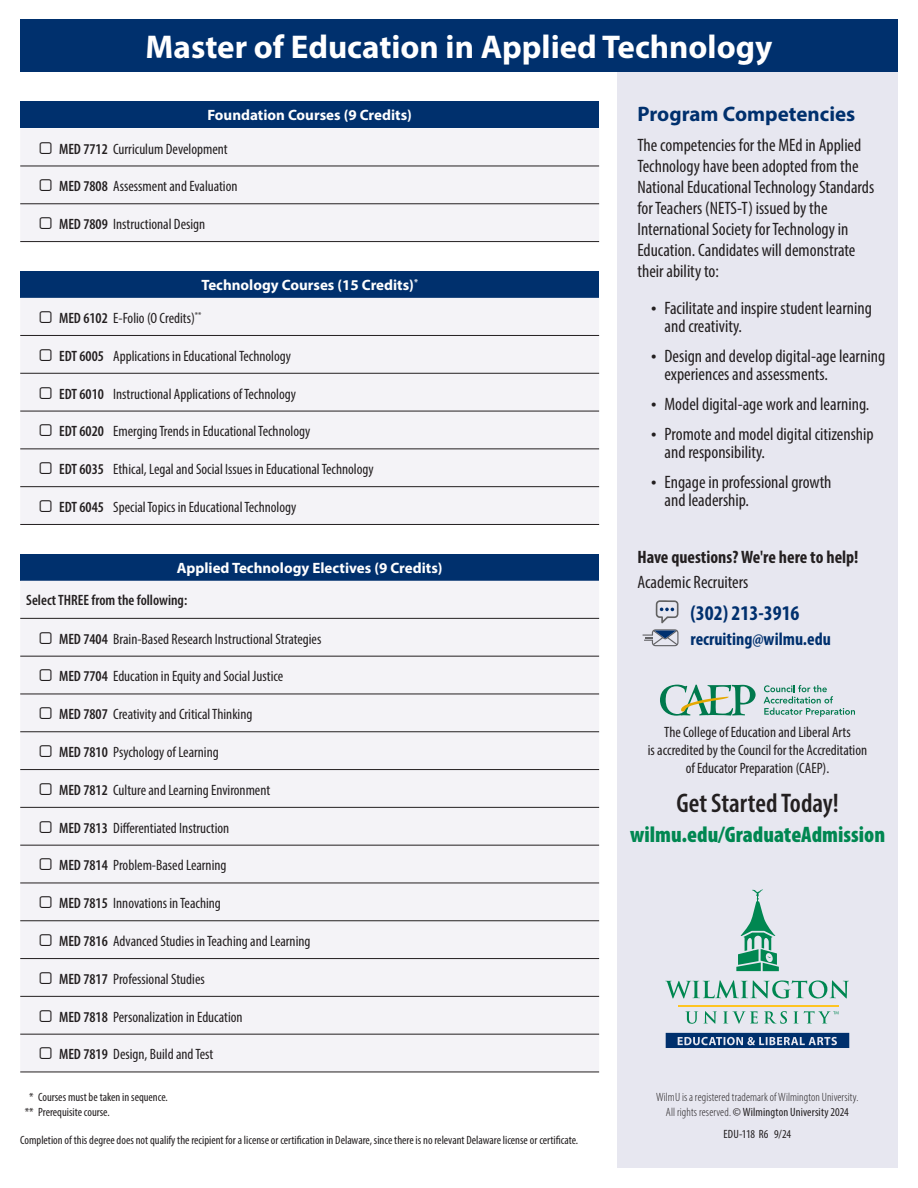
<style>
.page{position:relative;width:918px;height:1188px;background:#fff}
.page>*{position:absolute;margin:0;border:0;box-sizing:border-box;transform-origin:0 0}
.t1{font:700 33px "Myriad Pro";color:#fff}
.t2{font:600 condensed 27px "Myriad Pro";color:#231f20}
.t3{font:900 condensed 22.5px "Myriad Pro";color:#008751}
.t4{font:700 21px "Myriad Pro";color:#00306d}
.t5{font:700 condensed 21px "Myriad Pro";color:#00306e}
.t6{font:condensed 18px/21px "Myriad Pro";color:#231f20}
.t7{font:700 condensed 18px "Myriad Pro";color:#231f20}
.t8{font:700 condensed 18px "Myriad Pro";color:#00306e}
.t9{font:condensed 15px/18px "Myriad Pro";color:#231f20;text-align:center}
.t10{font:700 15px "Myriad Pro";color:#fff}
.t11{font:600 condensed 15px "Myriad Pro";color:#231f20}
.t12{font:condensed 12px/14.4px "Myriad Pro";color:#231f20}
.t13{font:300 condensed 12px/14.4px "Myriad Pro";letter-spacing:.01em;color:#231f20;text-align:center}
.s1{font-weight:600}
.s2{font-size:21px}
.s3{font-weight:400}
</style>
<div class="page">
<div style="left:617px;top:68px;width:281px;height:1100px;background:#e7e7f0"></div>
<svg style="left:656px;top:600px;width:23px;height:23px"></svg>
<svg style="left:643px;top:629px;width:36px;height:17px"></svg>
<svg style="left:685px;top:1011px;width:32px;height:13px"></svg>
<svg style="left:723px;top:1011px;width:35px;height:13px"></svg>
<svg style="left:764px;top:1011px;width:23px;height:13px"></svg>
<svg style="left:665px;top:980px;width:184px;height:18px"></svg>
<hr style="left:678px;top:1005px;width:160px;height:1px;background:#fec422">
<svg style="left:736px;top:890px;width:43px;height:81px"></svg>
<svg style="left:793px;top:1011px;width:46px;height:13px"></svg>
<svg style="left:666px;top:1033px;width:183px;height:15px;background:#315788"></svg>
<svg style="left:660px;top:685px;width:96px;height:31px"></svg>
<svg style="left:764px;top:685px;width:91px;height:32px"></svg>
<div style="left:20px;top:101px;width:579px;height:27px;background:#00306d"></div>
<div style="left:20px;top:129px;width:579px;height:112px;background:#f4f3f7"></div>
<hr style="left:20px;top:166px;width:579px;height:1px;background:#231f20">
<hr style="left:20px;top:204px;width:579px;height:1px;background:#231f20">
<hr style="left:20px;top:241px;width:579px;height:1px;background:#231f20">
<div style="left:20px;top:271px;width:579px;height:27px;background:#00306d"></div>
<div style="left:20px;top:298px;width:579px;height:226px;background:#f4f3f7"></div>
<hr style="left:20px;top:335px;width:579px;height:1px;background:#231f20">
<hr style="left:20px;top:373px;width:579px;height:1px;background:#231f20">
<hr style="left:20px;top:411px;width:579px;height:1px;background:#231f20">
<hr style="left:20px;top:449px;width:579px;height:1px;background:#231f20">
<hr style="left:20px;top:486px;width:579px;height:1px;background:#231f20">
<hr style="left:20px;top:524px;width:579px;height:1px;background:#231f20">
<div style="left:20px;top:554px;width:579px;height:27px;background:#00306d"></div>
<div style="left:20px;top:581px;width:579px;height:491px;background:#f4f3f7"></div>
<hr style="left:20px;top:618px;width:579px;height:1px;background:#231f20">
<hr style="left:20px;top:656px;width:579px;height:1px;background:#231f20">
<hr style="left:20px;top:694px;width:579px;height:1px;background:#231f20">
<hr style="left:20px;top:732px;width:579px;height:1px;background:#231f20">
<hr style="left:20px;top:769px;width:579px;height:1px;background:#231f20">
<hr style="left:20px;top:807px;width:579px;height:1px;background:#231f20">
<hr style="left:20px;top:845px;width:579px;height:1px;background:#231f20">
<hr style="left:20px;top:883px;width:579px;height:1px;background:#231f20">
<hr style="left:20px;top:921px;width:579px;height:1px;background:#231f20">
<hr style="left:20px;top:958px;width:579px;height:1px;background:#231f20">
<hr style="left:20px;top:996px;width:579px;height:1px;background:#231f20">
<hr style="left:20px;top:1034px;width:579px;height:1px;background:#231f20">
<hr style="left:20px;top:1072px;width:579px;height:1px;background:#231f20">
<div style="left:20px;top:20px;width:878px;height:52px;background:#00306d"></div>
<svg style="left:40px;top:142px;width:12px;height:12px"></svg>
<svg style="left:40px;top:179px;width:12px;height:12px"></svg>
<svg style="left:40px;top:217px;width:12px;height:12px"></svg>
<svg style="left:40px;top:311px;width:12px;height:12px"></svg>
<svg style="left:40px;top:349px;width:12px;height:12px"></svg>
<svg style="left:40px;top:387px;width:12px;height:12px"></svg>
<svg style="left:40px;top:424px;width:12px;height:12px"></svg>
<svg style="left:40px;top:462px;width:12px;height:12px"></svg>
<svg style="left:40px;top:500px;width:12px;height:12px"></svg>
<svg style="left:40px;top:632px;width:12px;height:12px"></svg>
<svg style="left:40px;top:670px;width:12px;height:11px"></svg>
<svg style="left:40px;top:707px;width:12px;height:12px"></svg>
<svg style="left:40px;top:745px;width:12px;height:12px"></svg>
<svg style="left:40px;top:783px;width:12px;height:12px"></svg>
<svg style="left:40px;top:821px;width:12px;height:12px"></svg>
<svg style="left:40px;top:859px;width:12px;height:11px"></svg>
<svg style="left:40px;top:896px;width:12px;height:12px"></svg>
<svg style="left:40px;top:934px;width:12px;height:12px"></svg>
<svg style="left:40px;top:972px;width:12px;height:12px"></svg>
<svg style="left:40px;top:1010px;width:12px;height:12px"></svg>
<svg style="left:40px;top:1048px;width:12px;height:11px"></svg>
<p class="t1" style="left:146px;top:25px;width:628px">Master of Education in Applied Technology</p>
<p class="t10" style="left:207px;top:106px;width:206px">Foundation Courses (9 Credits)</p>
<p class="t9" style="left:59px;top:139px;width:170px"><span class="s1">MED 7712</span> Curriculum Development</p>
<p class="t9" style="left:59px;top:177px;width:180px"><span class="s1">MED 7808</span> Assessment and Evaluation</p>
<p class="t9" style="left:59px;top:215px;width:148px"><span class="s1">MED 7809</span> Instructional Design</p>
<p class="t10" style="left:201px;top:275px;width:218px">Technology Courses (15 Credits)<sup>*</sup></p>
<p class="t9" style="left:59px;top:309px;width:144px"><span class="s1">MED 6102</span> E-Folio (O Credits)<sup>**</sup></p>
<p class="t9" style="left:59px;top:347px;width:234px"><span class="s1">EDT 6005</span> Applications in Educational Technology</p>
<p class="t9" style="left:59px;top:384px;width:239px"><span class="s1">EDT 6010</span> Instructional Applications of Technology</p>
<p class="t9" style="left:59px;top:422px;width:253px"><span class="s1">EDT 6020</span> Emerging Trends in Educational Technology</p>
<p class="t9" style="left:59px;top:460px;width:316px"><span class="s1">EDT 6035</span> Ethical, Legal and Social Issues in Educational Technology</p>
<p class="t9" style="left:59px;top:498px;width:239px"><span class="s1">EDT 6045</span> Special Topics in Educational Technology</p>
<p class="t10" style="left:177px;top:558px;width:267px">Applied Technology Electives (9 Credits)</p>
<p class="t11" style="left:26px;top:591px;width:163px">Select THREE from the following:</p>
<p class="t9" style="left:59px;top:630px;width:264px"><span class="s1">MED 7404</span> Brain-Based Research Instructional Strategies</p>
<p class="t9" style="left:59px;top:667px;width:226px"><span class="s1">MED 7704</span> Education in Equity and Social Justice</p>
<p class="t9" style="left:59px;top:705px;width:195px"><span class="s1">MED 7807</span> Creativity and Critical Thinking</p>
<p class="t9" style="left:59px;top:743px;width:161px"><span class="s1">MED 7810</span> Psychology of Learning</p>
<p class="t9" style="left:59px;top:781px;width:213px"><span class="s1">MED 7812</span> Culture and Learning Environment</p>
<p class="t9" style="left:59px;top:819px;width:172px"><span class="s1">MED 7813</span> Differentiated Instruction</p>
<p class="t9" style="left:59px;top:856px;width:169px"><span class="s1">MED 7814</span> Problem-Based Learning</p>
<p class="t9" style="left:59px;top:894px;width:163px"><span class="s1">MED 7815</span> Innovations in Teaching</p>
<p class="t9" style="left:59px;top:932px;width:253px"><span class="s1">MED 7816</span> Advanced Studies in Teaching and Learning</p>
<p class="t9" style="left:59px;top:970px;width:147px"><span class="s1">MED 7817</span> Professional Studies</p>
<p class="t9" style="left:59px;top:1008px;width:185px"><span class="s1">MED 7818</span> Personalization in Education</p>
<p class="t9" style="left:59px;top:1045px;width:156px"><span class="s1">MED 7819</span> Design, Build and Test</p>
<p class="t12" style="left:25px;top:1090px;width:145px;text-indent:4px">* Courses must be taken in sequence. ** Prerequisite course.</p>
<p class="t12" style="left:20px;top:1133px;width:559px">Completion of this degree does not qualify the recipient for a license or certification in Delaware, since there is no relevant Delaware license or certificate.</p>
<p class="t4" style="left:638px;top:100px;width:219px">Program Competencies</p>
<p class="t6" style="left:638px;top:135px;width:238px">The competencies for the MEd in Applied Technology have been adopted from the National Educational Technology Standards for Teachers (NETS-T) issued by the International Society for Technology in Education. Candidates will demonstrate their ability to:</p>
<p class="t6" style="left:664px;top:299px;width:209px;line-height:18px;text-indent:-14px"><span class="s2">•</span> Facilitate and inspire student learning and creativity.</p>
<p class="t6" style="left:664px;top:347px;width:222px;line-height:18px;text-indent:-14px"><span class="s2">•</span> Design and develop digital-age learning experiences and assessments.</p>
<p class="t6" style="left:651px;top:393px;width:220px"><span class="s2">•</span> Model digital-age work and learning.</p>
<p class="t6" style="left:664px;top:425px;width:211px;line-height:18px;text-indent:-14px"><span class="s2">•</span> Promote and model digital citizenship and responsibility.</p>
<p class="t6" style="left:664px;top:473px;width:169px;line-height:18px;text-indent:-14px"><span class="s2">•</span> Engage in professional growth and leadership.</p>
<p class="t7" style="left:638px;top:546px;width:223px">Have questions? We're here to help!</p>
<p class="t6" style="left:638px;top:572px;width:113px">Academic Recruiters</p>
<p class="t5" style="left:691px;top:600px;width:111px">(302) 213-3916</p>
<p class="t8" style="left:691px;top:627px;width:142px">recruiting@wilmu.edu</p>
<p class="t9" style="left:648px;top:723px;width:221px">The College of Education and Liberal Arts<br>is accredited by the Council for the Accreditation of Educator Preparation (CAEP).</p>
<p class="t2" style="left:676px;top:786px;width:164px">Get Started Today!</p>
<p class="t3" style="left:630px;top:820px;width:257px">wilmu.edu/GraduateAdmission</p>
<p class="t13" style="left:656px;top:1090px;width:204px">WilmU is a registered trademark of Wilmington University.<br>All rights reserved. <span class="s3">© Wilmington University 2024</span></p>
<p class="t12" style="left:724px;top:1127px;width:69px">EDU-118 R6 9/24</p>
</div>
